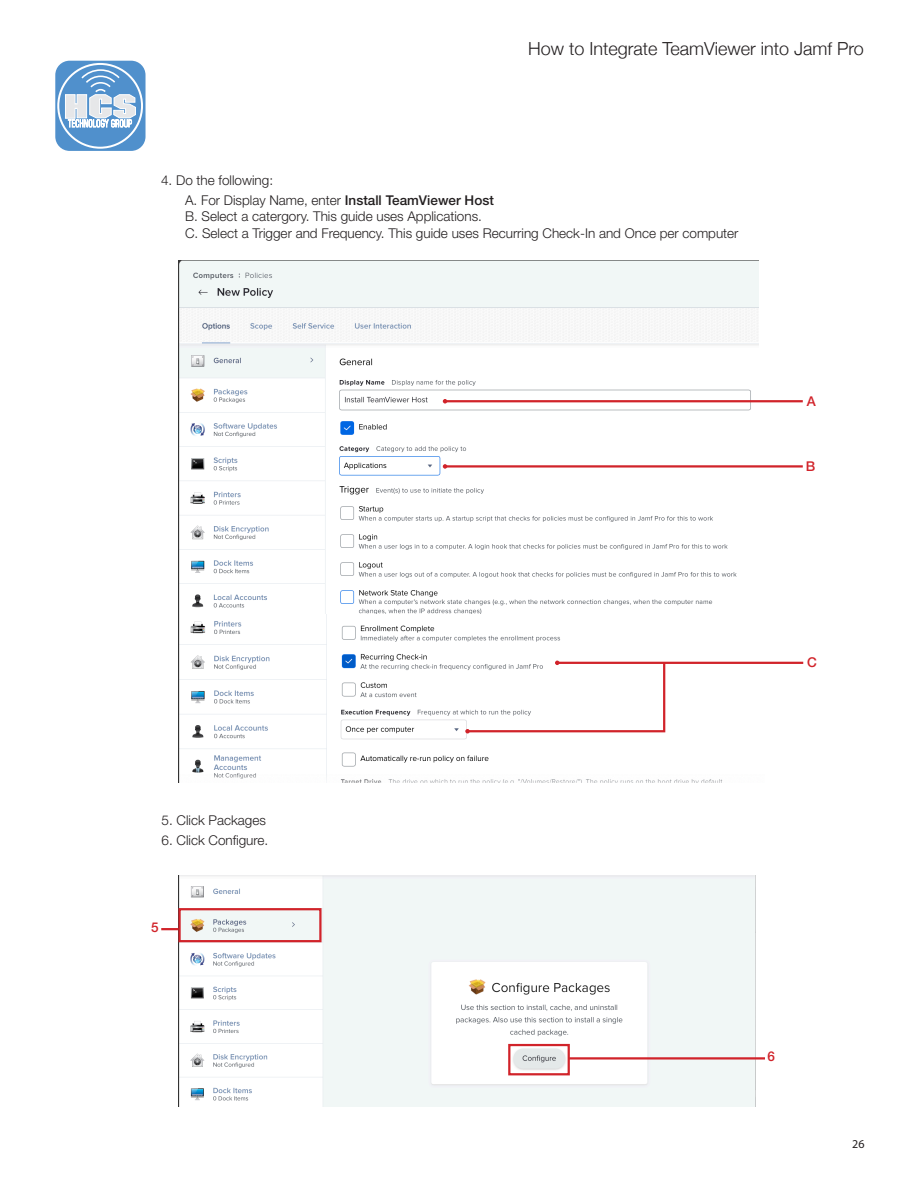
<style>
.page{position:relative;width:918px;height:1188px;background:#fff}
.page>*{position:absolute;margin:0;border:0;box-sizing:border-box;transform-origin:0 0}
.t1{font:300 18px "Helvetica Neue";color:#231f20}
.Copy-space_numbering{font:300 13.5px "Helvetica Neue LT Std";color:#231f20}
.Copy-space_numbering-2{font:500 13.5px "Helvetica Neue LT Std";color:#d1232a}
.t2{font:12px "Myriad Pro";color:#231f20}
.s1{font-weight:500}
</style>
<div class="page">
<svg style="left:54px;top:59px;width:93px;height:93px"></svg>
<div style="left:55px;top:61px;width:91px;height:90px;background:#5090cc;border-radius:14px"></div>
<svg style="left:65px;top:68px;width:71px;height:61px"></svg>
<div style="left:57px;top:63px;width:86px;height:86px;border:2px solid #fff;border-radius:50%"></div>
<img style="left:178px;top:261px;width:581px;height:353px">
<img style="left:178px;top:614px;width:587px;height:169px">
<img style="left:178px;top:876px;width:578px;height:230px">
<hr style="left:445px;top:465px;width:358px;height:3px;background:#d1232a">
<svg style="left:443px;top:464px;width:4px;height:5px"></svg>
<hr style="left:445px;top:400px;width:358px;height:2px;background:#d1232a">
<svg style="left:443px;top:399px;width:4px;height:5px"></svg>
<hr style="left:557px;top:662px;width:246px;height:2px;background:#d1232a">
<svg style="left:465px;top:661px;width:201px;height:73px"></svg>
<div style="left:178px;top:908px;width:144px;height:34px;border:2px solid #d1232a"></div>
<div style="left:508px;top:1044px;width:62px;height:31px;border:2px solid #d1232a"></div>
<hr style="left:568px;top:1057px;width:197px;height:3px;background:#d1232a">
<svg style="left:161px;top:928px;width:17px;height:2px"></svg>
<h1 class="t1" style="left:528px;top:34px;width:337px">How to Integrate TeamViewer into Jamf Pro</h1>
<p class="Copy-space_numbering" style="left:161px;top:172px;width:114px">4. Do the following:</p>
<p class="Copy-space_numbering" style="left:185px;top:192px;width:310px">A. For Display Name, enter <span class="s1">Install TeamViewer Host</span></p>
<p class="Copy-space_numbering" style="left:185px;top:208px;width:298px">B. Select a catergory. This guide uses Applications.</p>
<p class="Copy-space_numbering" style="left:185px;top:225px;width:555px">C. Select a Trigger and Frequency. This guide uses Recurring Check-In and Once per computer</p>
<p class="Copy-space_numbering-2" style="left:807px;top:393px;width:11px">A</p>
<p class="Copy-space_numbering-2" style="left:806px;top:458px;width:11px">B</p>
<p class="Copy-space_numbering" style="left:162px;top:812px;width:106px">5. Click Packages</p>
<p class="Copy-space_numbering" style="left:162px;top:832px;width:108px">6. Click Configure.</p>
<p class="Copy-space_numbering-2" style="left:151px;top:920px;width:9px">5</p>
<p class="Copy-space_numbering-2" style="left:807px;top:654px;width:11px">C</p>
<p class="Copy-space_numbering-2" style="left:767px;top:1048px;width:9px">6</p>
<p class="t2" style="left:852px;top:1136px;width:14px">26</p>
</div>
